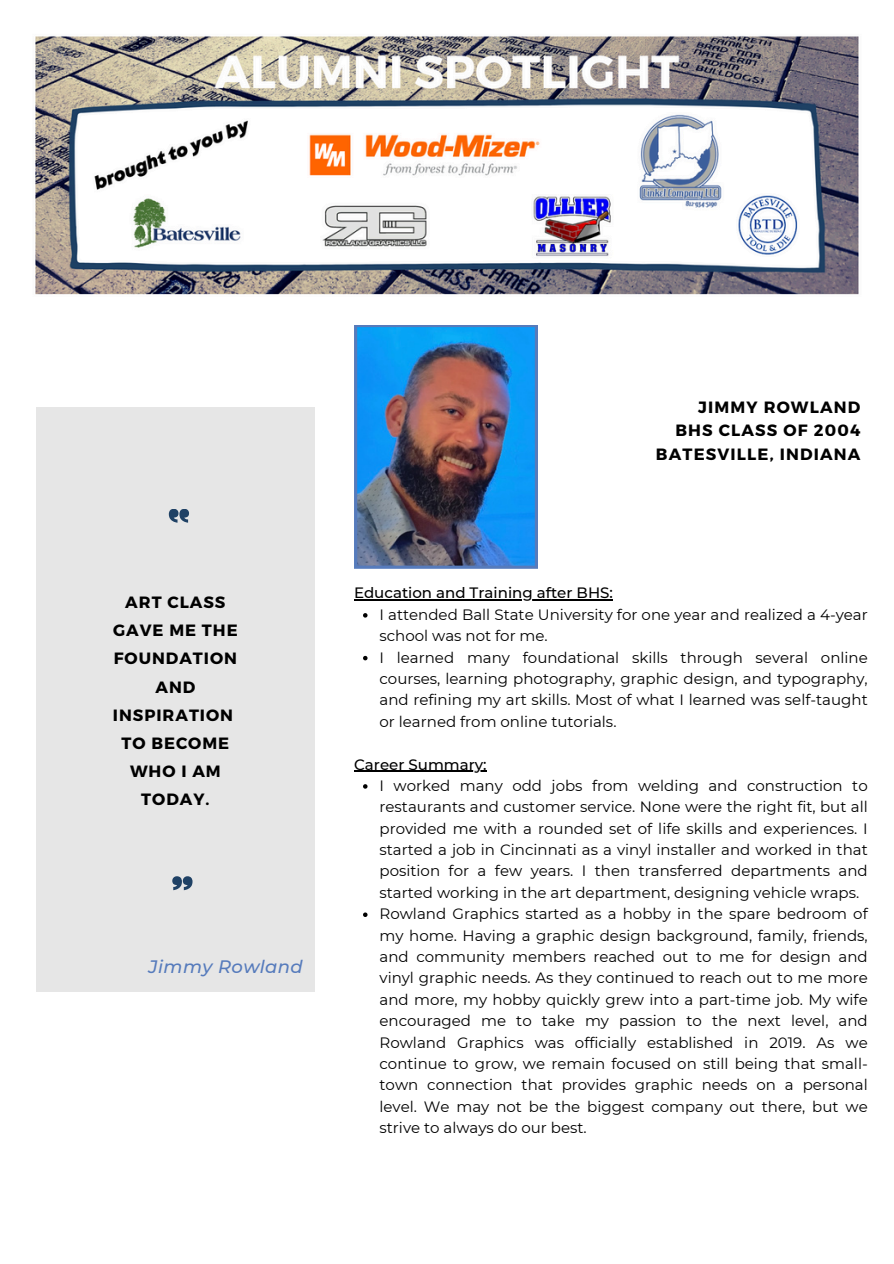
<style>
.page{position:relative;width:894px;height:1264px;background:#fff}
.page>*{position:absolute;margin:0;border:0;box-sizing:border-box;transform-origin:0 0}
.t1{font:italic 500 18px "Montserrat";letter-spacing:.02em;color:#567bbc}
.t2{font:700 16.35px/28.2px "Montserrat";letter-spacing:.06em;color:#000;text-align:right}
.t3{font:15px/21.3px "Montserrat";color:#000}
.t4{font:500 15px "Montserrat";color:#000}
</style>
<div class="page">
<div style="left:37px;top:407px;width:277px;height:584px;background:#e6e6e6"></div>
<svg style="left:169px;top:509px;width:20px;height:13px"></svg>
<svg style="left:172px;top:876px;width:20px;height:14px"></svg>
<img style="left:354px;top:325px;width:183px;height:244px">
<img style="left:35px;top:36px;width:824px;height:259px">
<hr style="left:354px;top:599px;width:258px;height:1px;background:#000">
<svg style="left:363px;top:613px;width:4px;height:4px"></svg>
<svg style="left:363px;top:656px;width:4px;height:4px"></svg>
<hr style="left:365px;top:770px;width:121px;height:1px;background:#000">
<svg style="left:363px;top:784px;width:4px;height:4px"></svg>
<svg style="left:363px;top:912px;width:4px;height:5px"></svg>
<p class="t2" style="left:113px;top:587px;width:126px;text-align:center">ART CLASS<br>GAVE ME THE<br>FOUNDATION<br>AND<br>INSPIRATION<br>TO BECOME<br>WHO I AM<br>TODAY.</p>
<p class="t1" style="left:149px;top:955px;width:156px">Jimmy Rowland</p>
<p class="t2" style="left:655px;top:394px;width:206px;line-height:23.7px">JIMMY ROWLAND<br>BHS CLASS OF 2004<br>BATESVILLE, INDIANA</p>
<p class="t4" style="left:354px;top:584px;width:260px">Education and Training after BHS:</p>
<h1 class="t3" style="left:379px;top:604px;width:489px">I attended Ball State University for one year and realized a 4-year school was not for me.</h1>
<p class="t3" style="left:379px;top:646px;width:489px;text-align:justify">I learned many foundational skills through several online courses, learning photography, graphic design, and typography, and refining my art skills. Most of what I learned was self-taught or learned from online tutorials.</p>
<h2 class="t4" style="left:354px;top:755px;width:134px">Career Summary:</h2>
<p class="t3" style="left:379px;top:775px;width:489px">I worked many odd jobs from welding and construction to</p>
<h1 class="t3" style="left:379px;top:796px;width:489px">restaurants and customer service. None were the right fit, but all provided me with a rounded set of life skills and experiences. I started a job in Cincinnati as a vinyl installer and worked in that position for a few years. I then transferred departments and started working in the art department, designing vehicle wraps.<br>Rowland Graphics started as a hobby in the spare bedroom of</h1>
<h3 class="t3" style="left:379px;top:924px;width:489px;text-align:justify">my home. Having a graphic design background, family, friends, and community members reached out to me for design and vinyl graphic needs. As they continued to reach out to me more and more, my hobby quickly grew into a part-time job. My wife encouraged me to take my passion to the next level, and Rowland Graphics was officially established in 2019. As we continue to grow, we remain focused on still being that small&shy;town connection that provides graphic needs on a personal level. We may not be the biggest company out there, but we strive to always do our best.</h3>
</div>
